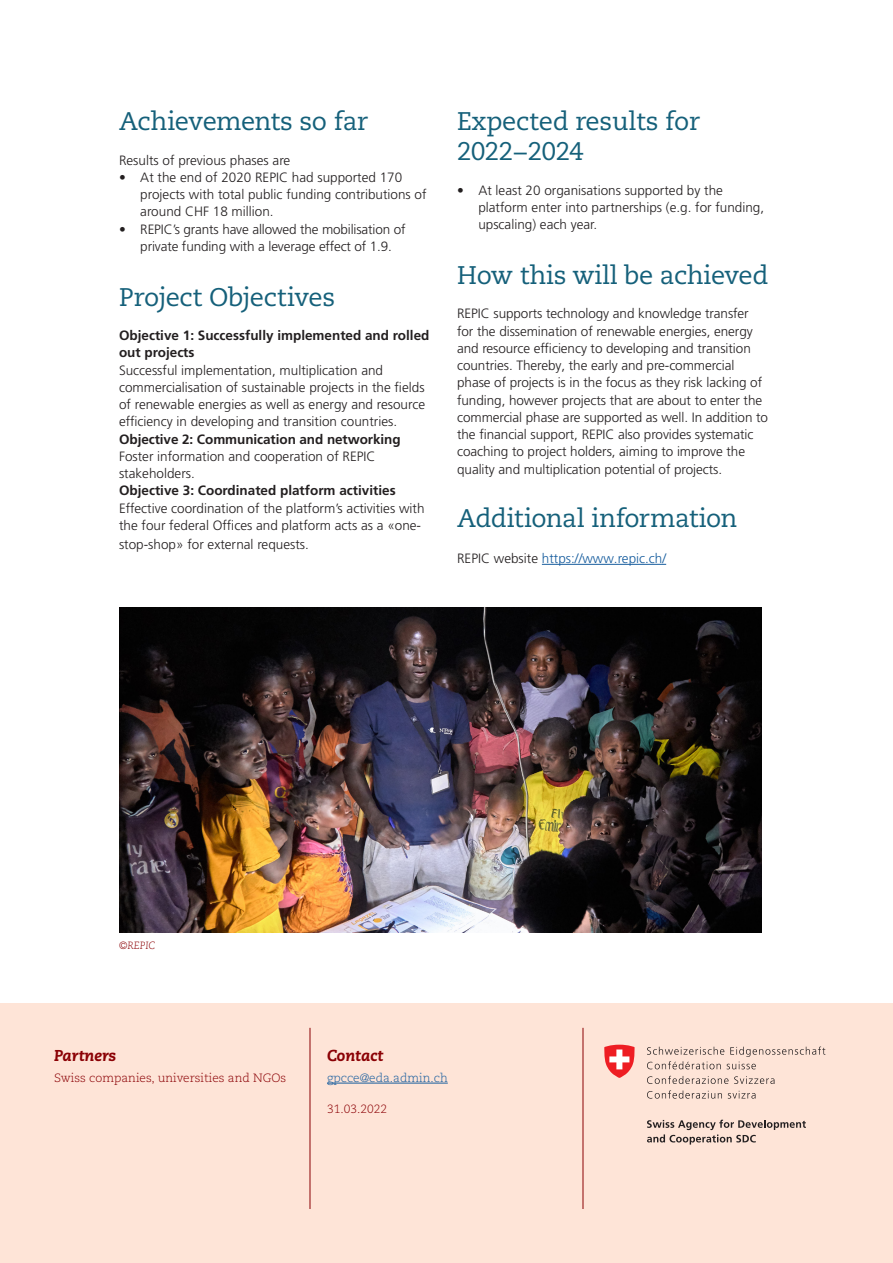
<style>
.page{position:relative;width:893px;height:1263px;background:#fff}
.page>*{position:absolute;margin:0;border:0;box-sizing:border-box;transform-origin:0 0}
.t1{font:25.5px/30px "Caecilia LT Pro 55 Roman";letter-spacing:-.01em;color:#15607a}
.t2{font:italic 800 15.75px "Caecilia LT Pro 86";color:#8b0105}
.t3{font:300 13.5px/17.2px "Frutiger LT Pro";color:#231f20}
.t4{font:700 13.5px/17.2px "Frutiger LT Pro";color:#231f20}
.t5{font:300 13.5px "Frutiger LT Pro";color:#175d9e}
.t6{font:300 12px "Caecilia LT Pro 45";color:#8b0105}
.t7{font:300 12px "Caecilia LT Pro 45";color:#175d9e}
.t8{font:italic 300 10.5px "Caecilia LT Pro 46";color:#8b0105}
.s1{color:#231f20}
</style>
<div class="page">
<div style="left:0;top:1003px;width:893px;height:260px;background:#fee4d7"></div>
<hr style="left:310px;top:1028px;width:1px;height:181px;background:#8b0105">
<hr style="left:583px;top:1028px;width:1px;height:181px;background:#8b0105">
<hr style="left:327px;top:1083px;width:121px;height:1px;background:#175d9e">
<svg style="left:647px;top:1046px;width:178px;height:23px"></svg>
<svg style="left:647px;top:1076px;width:81px;height:8px"></svg>
<svg style="left:734px;top:1076px;width:40px;height:8px"></svg>
<svg style="left:647px;top:1090px;width:75px;height:8px"></svg>
<svg style="left:728px;top:1091px;width:28px;height:7px"></svg>
<svg style="left:647px;top:1120px;width:159px;height:24px"></svg>
<svg style="left:604px;top:1045px;width:31px;height:33px"></svg>
<hr style="left:542px;top:564px;width:124px;height:1px;background:#175d9e">
<img style="left:119px;top:607px;width:642px;height:325px">
<p class="t1" style="left:119px;top:106px;width:250px">Achievements so far</p>
<p class="t3" style="left:119px;top:151px;width:173px">Results of previous phases are</p>
<p class="t3" style="left:140px;top:169px;width:288px;text-indent:-21px">• At the end of 2020 REPIC had supported 170 projects with total public funding contributions of around CHF 18 million.</p>
<p class="t3" style="left:119px;top:220px;width:288px;text-align:center">• REPIC’s grants have allowed the mobilisation of private funding with a leverage effect of 1.9.</p>
<p class="t1" style="left:119px;top:281px;width:218px">Project Objectives</p>
<p class="t4" style="left:119px;top:327px;width:312px">Objective 1: Successfully implemented and rolled out projects</p>
<p class="t3" style="left:119px;top:361px;width:308px">Successful implementation, multiplication and commercialisation of sustainable projects in the fields of renewable energies as well as energy and resource efficiency in developing and transition countries.</p>
<p class="t4" style="left:119px;top:430px;width:283px">Objective 2: Communication and networking</p>
<p class="t3" style="left:119px;top:448px;width:258px">Foster information and cooperation of REPIC stakeholders.</p>
<p class="t4" style="left:119px;top:482px;width:278px">Objective 3: Coordinated platform activities</p>
<p class="t3" style="left:119px;top:499px;width:307px">Effective coordination of the platform’s activities with the four federal Offices and platform acts as a «one-</p>
<p class="t3" style="left:119px;top:535px;width:191px">stop-shop» for external requests.</p>
<p class="t1" style="left:457px;top:106px;width:244px">Expected results for<br>2022−2024</p>
<p class="t3" style="left:478px;top:181px;width:287px;text-indent:-21px">• At least 20 organisations supported by the platform enter into partnerships (e.g. for funding, upscaling) each year.</p>
<p class="t1" style="left:457px;top:260px;width:313px">How this will be achieved</p>
<p class="t3" style="left:457px;top:305px;width:312px">REPIC supports technology and knowledge transfer for the dissemination of renewable energies, energy and resource efficiency to developing and transition countries. Thereby, the early and pre-commercial phase of projects is in the focus as they risk lacking of funding, however projects that are about to enter the commercial phase are supported as well. In addition to the financial support, REPIC also provides systematic coaching to project holders, aiming to improve the quality and multiplication potential of projects.</p>
<p class="t1" style="left:457px;top:503px;width:282px">Additional information</p>
<p class="t5" style="left:457px;top:550px;width:211px"><span class="s1">REPIC website</span> https://www.repic.ch/</p>
<p class="t8" style="left:119px;top:939px;width:38px">©REPIC</p>
<p class="t2" style="left:54px;top:1045px;width:64px">Partners</p>
<p class="t6" style="left:54px;top:1070px;width:234px">Swiss companies, universities and NGOs</p>
<p class="t2" style="left:327px;top:1045px;width:58px">Contact</p>
<p class="t7" style="left:327px;top:1070px;width:122px">gpcce@eda.admin.ch</p>
<p class="t6" style="left:327px;top:1100px;width:62px">31.03.2022</p>
</div>
